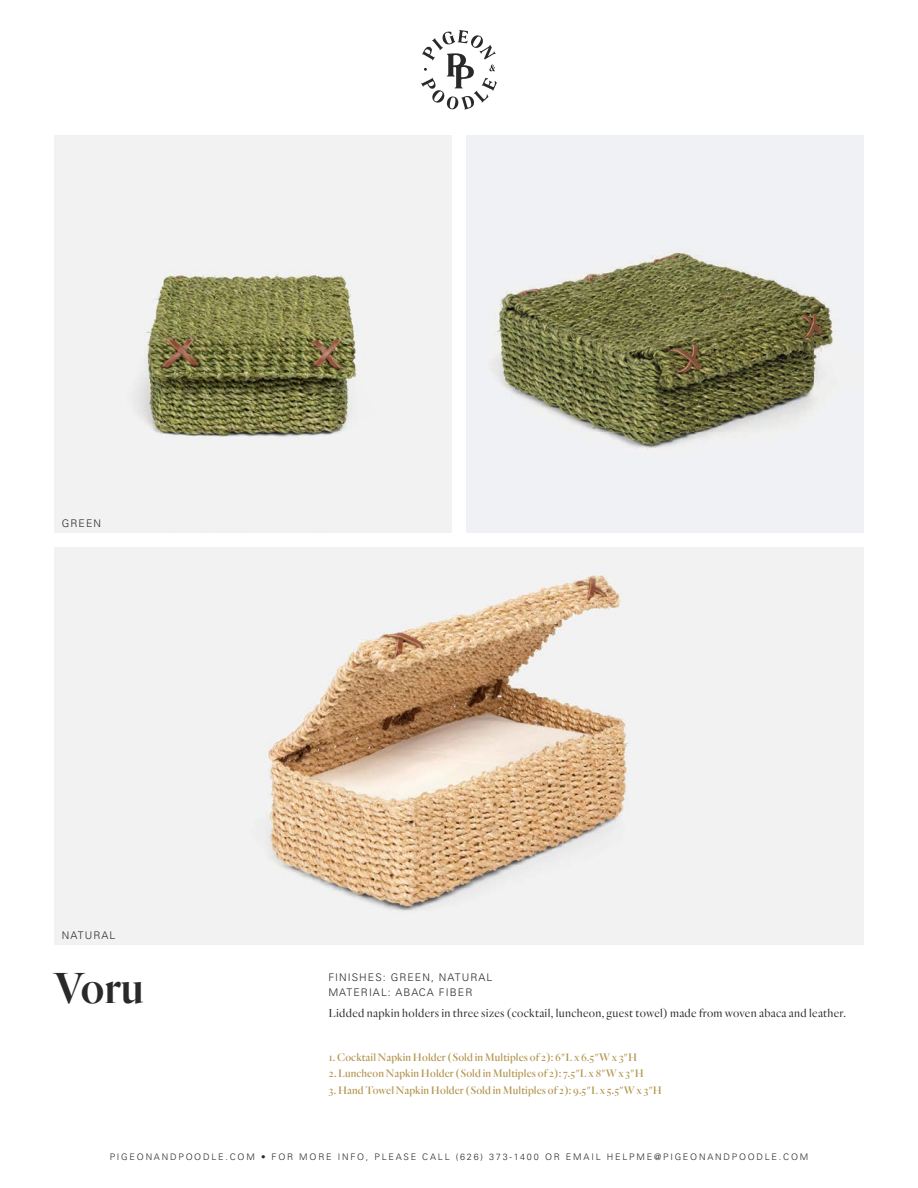
<style>
.page{position:relative;width:918px;height:1188px;background:#fff}
.page>*{position:absolute;margin:0;border:0;box-sizing:border-box;transform-origin:0 0}
.t1{font:600 45px "Quarto";color:#292929}
.t2{font:300 12px "Quarto";letter-spacing:.025em;color:#292929}
.t3{font:500 11.25px "Quarto";letter-spacing:.01em;color:#b49650}
.t4{font:300 10.5px/15px "Univers LT Std";letter-spacing:.1em;color:#292929}
.t5{font:300 9px "Univers LT Std";letter-spacing:.2em;color:#292929}
</style>
<div class="page">
<svg style="left:421px;top:30px;width:76px;height:80px"></svg>
<img style="left:54px;top:135px;width:397px;height:397px">
<img style="left:467px;top:135px;width:397px;height:397px">
<img style="left:54px;top:548px;width:810px;height:397px">
<p class="t4" style="left:62px;top:516px;width:41px">GREEN</p>
<p class="t4" style="left:62px;top:928px;width:55px">NATURAL</p>
<h1 class="t1" style="left:54px;top:958px;width:91px">Voru</h1>
<p class="t4" style="left:328px;top:970px;width:165px">FINISHES: GREEN, NATURAL<br>MATERIAL: ABACA FIBER</p>
<p class="t2" style="left:328px;top:1005px;width:519px">Lidded napkin holders in three sizes (cocktail, luncheon, guest towel) made from woven abaca and leather.</p>
<p class="t3" style="left:329px;top:1050px;width:310px">1. Cocktail Napkin Holder (Sold in Multiples of 2): 6"L x 6.5"W x 3"H</p>
<p class="t3" style="left:329px;top:1066px;width:317px">2. Luncheon Napkin Holder (Sold in Multiples of 2): 7.5"L x 8"W x 3"H</p>
<p class="t3" style="left:329px;top:1083px;width:335px">3. Hand Towel Napkin Holder (Sold in Multiples of 2): 9.5"L x 5.5"W x 3"H</p>
<p class="t5" style="left:110px;top:1151px;width:700px">PIGEONANDPOODLE.COM • FOR MORE INFO, PLEASE CALL (626) 373-1400 OR EMAIL HELPME@PIGEONANDPOODLE.COM</p>
</div>
